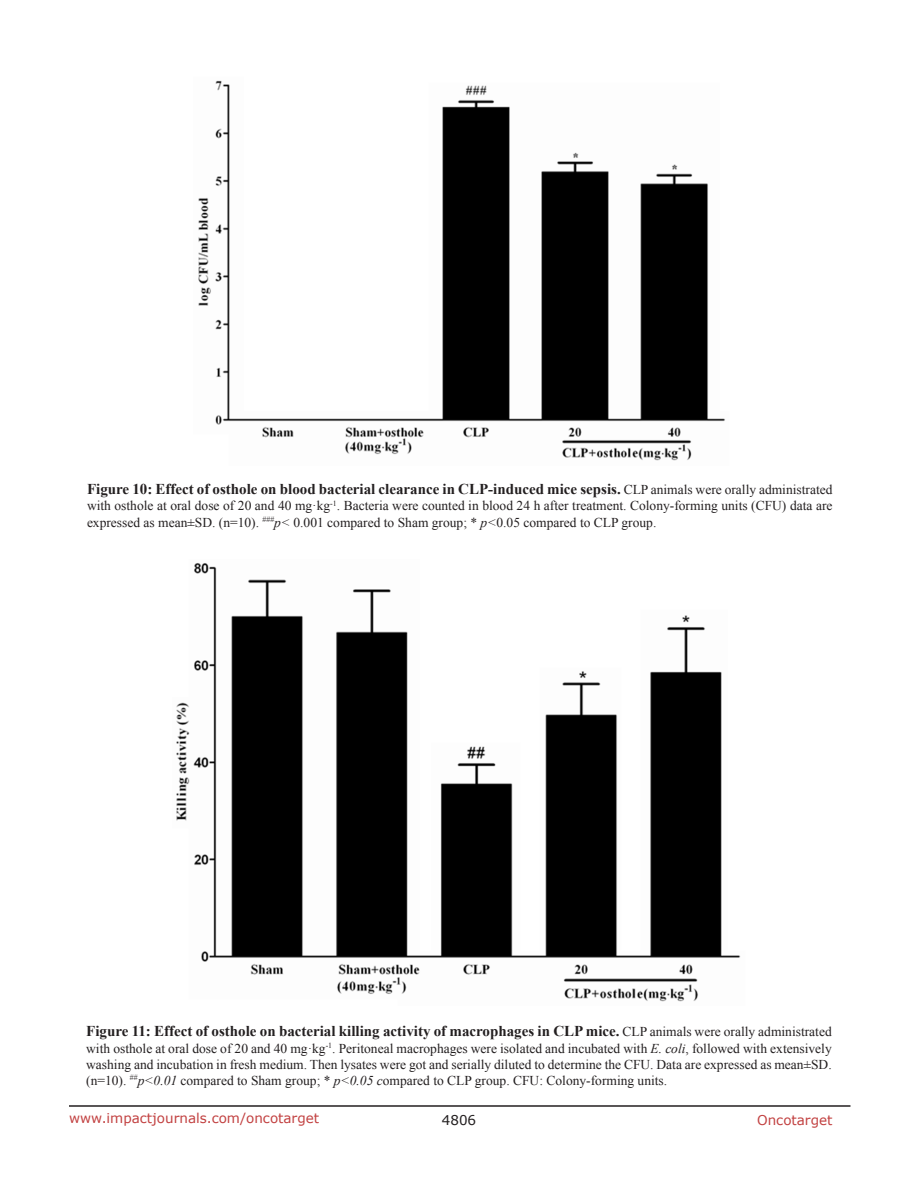
<style>
.page{position:relative;width:918px;height:1188px;background:#fff}
.page>*{position:absolute;margin:0;border:0;box-sizing:border-box;transform-origin:0 0}
.figuretext{font:700 15px "Times New Roman";color:#231f20}
.figuretext-2{font:13.5px/16.2px "Times New Roman";color:#231f20}
.t1{font:13.5px "Verdana";color:#c24141}
.t2{font:13.5px "Verdana";color:#231f20}
.s1{font-weight:400;font-size:13.5px}
.s2{font-style:italic}
</style>
<div class="page">
<hr style="left:69px;top:1105px;width:781px;height:2px;background:#231f20">
<img style="left:198px;top:80px;width:527px;height:381px">
<img style="left:176px;top:563px;width:565px;height:439px">
<p class="figuretext" style="left:87px;top:479px;width:747px">Figure 10: Effect of osthole on blood bacterial clearance in CLP-induced mice sepsis. <span class="s1">CLP animals were orally administrated</span></p>
<p class="figuretext-2" style="left:87px;top:498px;width:747px">with osthole at oral dose of 20 and 40 mg·kg<sup>-1</sup>. Bacteria were counted in blood 24 h after treatment. Colony-forming units (CFU) data are expressed as mean±SD. (n=10). <sup>###</sup><span class="s2">p&lt;</span> 0.001 compared to Sham group; * <span class="s2">p&lt;</span>0.05 compared to CLP group.</p>
<p class="figuretext" style="left:86px;top:1021px;width:747px">Figure 11: Effect of osthole on bacterial killing activity of macrophages in CLP mice. <span class="s1">CLP animals were orally administrated</span></p>
<p class="figuretext-2" style="left:86px;top:1040px;width:747px;text-align:justify">with osthole at oral dose of 20 and 40 mg·kg<sup>-1</sup>. Peritoneal macrophages were isolated and incubated with <span class="s2">E. coli</span>, followed with extensively washing and incubation in fresh medium. Then lysates were got and serially diluted to determine the CFU. Data are expressed as mean±SD. (n=10). <sup>##</sup><span class="s2">p&lt;0.01</span> compared to Sham group; * <span class="s2">p&lt;0.05 c</span>ompared to CLP group. CFU: Colony-forming units.</p>
<p class="t1" style="left:69px;top:1109px;width:252px">www.impactjournals.com/oncotarget</p>
<p class="t2" style="left:442px;top:1111px;width:36px">4806</p>
<p class="t1" style="left:757px;top:1111px;width:77px">Oncotarget</p>
</div>
